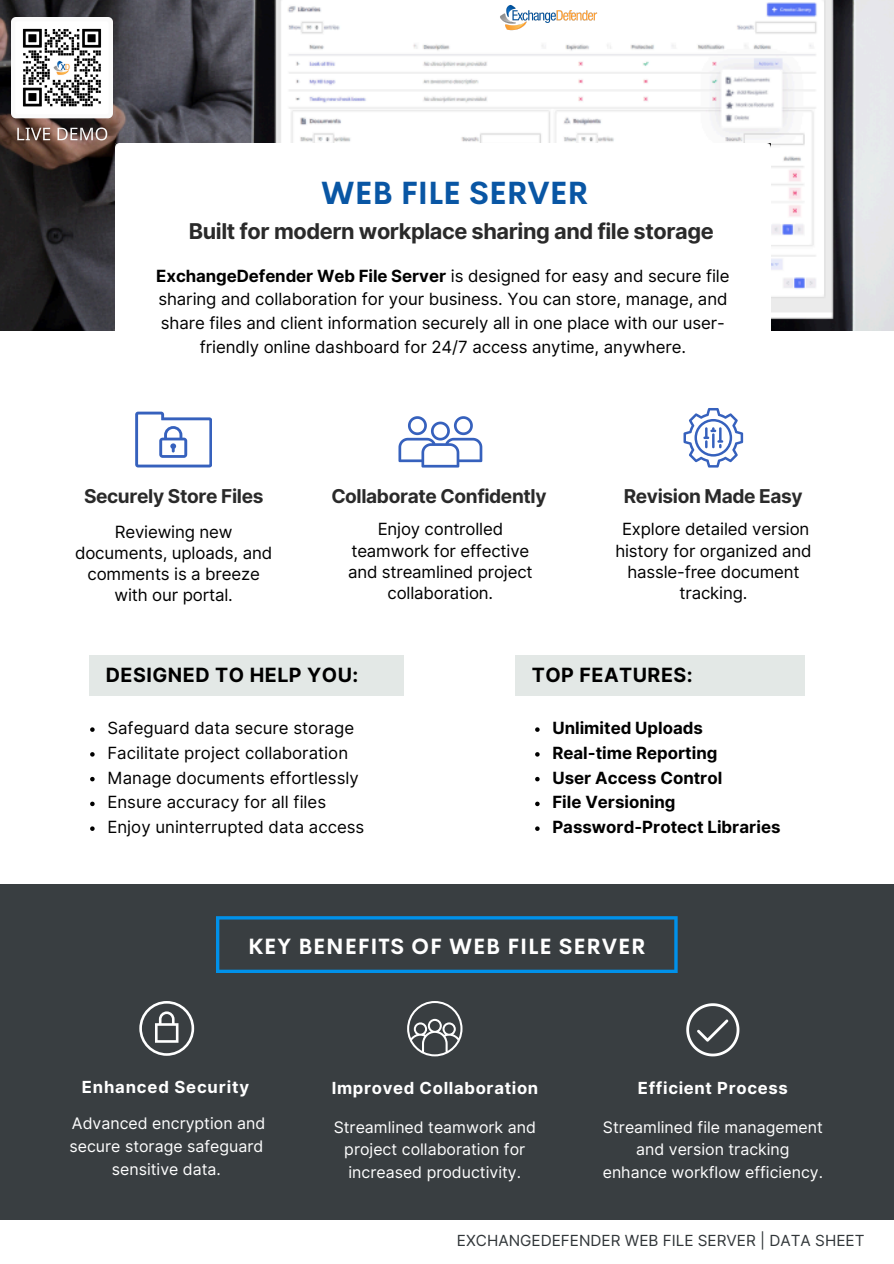
<style>
.page{position:relative;width:894px;height:1264px;background:#fff}
.page>*{position:absolute;margin:0;border:0;box-sizing:border-box;transform-origin:0 0}
.t1{font:700 31.5px "Cerebri Sans";color:#0956a4}
.t2{font:700 21.75px "Inter";letter-spacing:-.02em;color:#2a2a2a}
.t3{font:700 21.75px "Cerebri Sans";letter-spacing:.04em;color:#fff}
.t4{font:700 19.65px "Inter";letter-spacing:.025em;color:#000}
.t5{font:700 19.05px "Inter";letter-spacing:-.02em;color:#2a2a2a}
.t6{font:16.8px/21.3px "Inter";letter-spacing:-.005em;color:#000;text-align:center}
.t7{font:700 16.8px "Inter";color:#000}
.t8{font:700 16.65px "Inter";letter-spacing:.04em;color:#fff}
.t9{font:15.9px/22.6px "Inter";color:#fff;text-align:center}
.t10{font:15.3px "Inter";color:#313639}
.s1{font-weight:700}
</style>
<div class="page">
<img style="left:0;top:0;width:893px;height:330px">
<img style="left:116px;top:143px;width:654px;height:187px">
<div style="left:0;top:883px;width:893px;height:336px;background:#393e41"></div>
<svg style="left:216px;top:916px;width:461px;height:57px"></svg>
<svg style="left:139px;top:1001px;width:55px;height:54px"></svg>
<svg style="left:407px;top:1001px;width:55px;height:55px"></svg>
<svg style="left:686px;top:1003px;width:53px;height:53px"></svg>
<img style="left:499px;top:4px;width:98px;height:26px">
<svg style="left:135px;top:411px;width:77px;height:56px"></svg>
<svg style="left:398px;top:416px;width:84px;height:51px"></svg>
<svg style="left:683px;top:408px;width:60px;height:59px"></svg>
<div style="left:514px;top:655px;width:290px;height:40px;background:#e3e8e6"></div>
<div style="left:89px;top:655px;width:314px;height:40px;background:#e3e8e6"></div>
<svg style="left:90px;top:727px;width:5px;height:5px"></svg>
<svg style="left:90px;top:752px;width:5px;height:4px"></svg>
<svg style="left:90px;top:777px;width:5px;height:4px"></svg>
<svg style="left:90px;top:801px;width:5px;height:5px"></svg>
<svg style="left:90px;top:826px;width:5px;height:5px"></svg>
<svg style="left:535px;top:727px;width:4px;height:5px"></svg>
<svg style="left:535px;top:752px;width:4px;height:4px"></svg>
<svg style="left:535px;top:777px;width:4px;height:4px"></svg>
<svg style="left:535px;top:801px;width:4px;height:5px"></svg>
<svg style="left:535px;top:826px;width:4px;height:5px"></svg>
<img style="left:11px;top:17px;width:102px;height:129px">
<p class="t1" style="left:321px;top:172px;width:269px">WEB FILE SERVER</p>
<p class="t2" style="left:189px;top:218px;width:526px">Built for modern workplace sharing and file storage</p>
<p class="t6" style="left:156px;top:264px;width:574px;line-height:23.7px"><span class="s1">ExchangeDefender Web File Server</span> is designed for easy and secure file sharing and collaboration for your business. You can store, manage, and share files and client information securely all in one place with our user&shy;friendly online dashboard for 24/7 access anytime, anywhere.</p>
<p class="t5" style="left:84px;top:485px;width:181px">Securely Store Files</p>
<h4 class="t6" style="left:75px;top:521px;width:199px;line-height:20.9px">Reviewing new documents, uploads, and comments is a breeze with our portal.</h4>
<p class="t5" style="left:331px;top:485px;width:216px">Collaborate Confidently</p>
<p class="t6" style="left:348px;top:518px;width:186px">Enjoy controlled teamwork for effective and streamlined project collaboration.</p>
<h4 class="t5" style="left:623px;top:485px;width:180px">Revision Made Easy</h4>
<p class="t6" style="left:615px;top:518px;width:198px">Explore detailed version history for organized and hassle-free document tracking.</p>
<h4 class="t4" style="left:106px;top:662px;width:254px">DESIGNED TO HELP YOU:</h4>
<p class="t4" style="left:531px;top:662px;width:162px">TOP FEATURES:</p>
<p class="t6" style="left:107px;top:717px;width:248px">Safeguard data secure storage</p>
<p class="t6" style="left:107px;top:742px;width:242px">Facilitate project collaboration</p>
<h2 class="t6" style="left:107px;top:767px;width:253px">Manage documents effortlessly</h2>
<p class="t6" style="left:107px;top:791px;width:220px">Ensure accuracy for all files</p>
<p class="t6" style="left:107px;top:816px;width:258px">Enjoy uninterrupted data access</p>
<p class="t7" style="left:552px;top:718px;width:152px">Unlimited Uploads</p>
<p class="t7" style="left:552px;top:742px;width:166px">Real-time Reporting</p>
<p class="t7" style="left:552px;top:767px;width:171px">User Access Control</p>
<p class="t7" style="left:552px;top:792px;width:125px">File Versioning</p>
<h2 class="t7" style="left:552px;top:817px;width:229px">Password-Protect Libraries</h2>
<p class="t3" style="left:248px;top:932px;width:399px">KEY BENEFITS OF WEB FILE SERVER</p>
<p class="t8" style="left:82px;top:1077px;width:169px">Enhanced Security</p>
<p class="t9" style="left:69px;top:1112px;width:197px">Advanced encryption and secure storage safeguard sensitive data.</p>
<p class="t8" style="left:331px;top:1078px;width:208px">Improved Collaboration</p>
<h1 class="t9" style="left:333px;top:1115px;width:204px">Streamlined teamwork and project collaboration for increased productivity.</h1>
<h3 class="t8" style="left:637px;top:1078px;width:151px">Efficient Process</h3>
<p class="t9" style="left:602px;top:1115px;width:222px">Streamlined file management and version tracking enhance workflow efficiency.</p>
<p class="t10" style="left:457px;top:1231px;width:409px">EXCHANGEDEFENDER WEB FILE SERVER | DATA SHEET</p>
</div>
